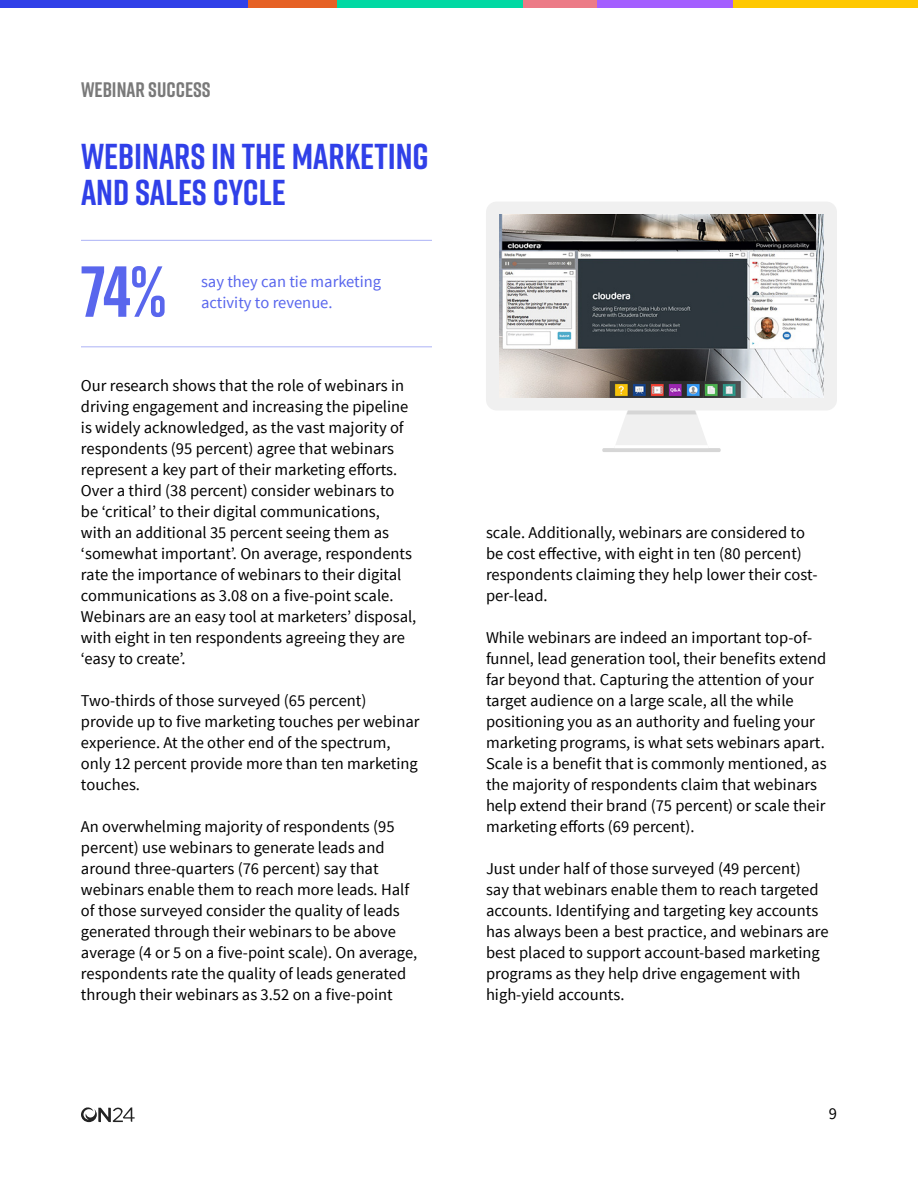
<style>
.page{position:relative;width:918px;height:1188px;background:#fff}
.page>*{position:absolute;margin:0;border:0;box-sizing:border-box;transform-origin:0 0}
.t1{font:700 72px "Rift";color:#5966ed}
.t2{font:700 36px/36px "Rift";color:#3040e8}
.t3{font:700 21px "Rift";color:#797979}
.t4{font:16.5px/21px "Source Sans Pro";color:#000}
.t5{font:16.5px/21px "Source Sans Pro";color:#5966ed}
</style>
<div class="page">
<hr style="left:81px;top:346px;width:351px;height:1px;background:#acb3f6">
<hr style="left:81px;top:240px;width:351px;height:1px;background:#acb3f6">
<hr style="left:602px;top:448px;width:119px;height:4px;background:#d6d6d6;border-radius:2px">
<div style="left:486px;top:202px;width:351px;height:208px;background:#f0f0f0"></div>
<svg style="left:616px;top:410px;width:91px;height:35px"></svg>
<img style="left:500px;top:215px;width:323px;height:182px">
<div style="left:0;top:0;width:248px;height:8px;background:#3040e8"></div>
<div style="left:248px;top:0;width:90px;height:8px;background:#e66125"></div>
<div style="left:338px;top:0;width:185px;height:8px;background:#00d9a3"></div>
<div style="left:523px;top:0;width:74px;height:8px;background:#ec7b87"></div>
<div style="left:597px;top:0;width:137px;height:8px;background:#a45fff"></div>
<div style="left:734px;top:0;width:184px;height:8px;background:#ffc801"></div>
<svg style="left:81px;top:1107px;width:54px;height:15px"></svg>
<p class="t3" style="left:81px;top:75px;width:131px">WEBINAR SUCCESS</p>
<h2 class="t2" style="left:81px;top:137px;width:349px">WEBINARS IN THE MARKETING<br>AND SALES CYCLE</h2>
<h1 class="t1" style="left:81px;top:240px;width:87px">74%</h1>
<p class="t5" style="left:201px;top:272px;width:182px">say they can tie marketing activity to revenue.</p>
<p class="t4" style="left:81px;top:375px;width:337px">Our research shows that the role of webinars in driving engagement and increasing the pipeline is widely acknowledged, as the vast majority of respondents (95 percent) agree that webinars represent a key part of their marketing efforts.<br>Over a third (38 percent) consider webinars to<br>be ‘critical’ to their digital communications,<br>with an additional 35 percent seeing them as ‘somewhat important’. On average, respondents rate the importance of webinars to their digital communications as 3.08 on a five-point scale.<br>Webinars are an easy tool at marketers’ disposal, with eight in ten respondents agreeing they are ‘easy to create’.</p>
<p class="t4" style="left:81px;top:690px;width:340px">Two-thirds of those surveyed (65 percent) provide up to five marketing touches per webinar experience. At the other end of the spectrum, only 12 percent provide more than ten marketing touches.</p>
<p class="t4" style="left:81px;top:816px;width:338px">An overwhelming majority of respondents (95 percent) use webinars to generate leads and around three-quarters (76 percent) say that webinars enable them to reach more leads. Half of those surveyed consider the quality of leads generated through their webinars to be above average (4 or 5 on a five-point scale). On average, respondents rate the quality of leads generated through their webinars as 3.52 on a five-point</p>
<p class="t4" style="left:486px;top:522px;width:333px">scale. Additionally, webinars are considered to be cost effective, with eight in ten (80 percent) respondents claiming they help lower their cost&shy;per-lead.</p>
<p class="t4" style="left:486px;top:627px;width:342px">While webinars are indeed an important top-of&shy;funnel, lead generation tool, their benefits extend far beyond that. Capturing the attention of your target audience on a large scale, all the while positioning you as an authority and fueling your marketing programs, is what sets webinars apart.<br>Scale is a benefit that is commonly mentioned, as the majority of respondents claim that webinars help extend their brand (75 percent) or scale their marketing efforts (69 percent).</p>
<p class="t4" style="left:486px;top:858px;width:344px">Just under half of those surveyed (49 percent)<br>say that webinars enable them to reach targeted accounts. Identifying and targeting key accounts has always been a best practice, and webinars are best placed to support account-based marketing programs as they help drive engagement with high-yield accounts.</p>
<p class="t4" style="left:829px;top:1104px;width:10px">9</p>
</div>
